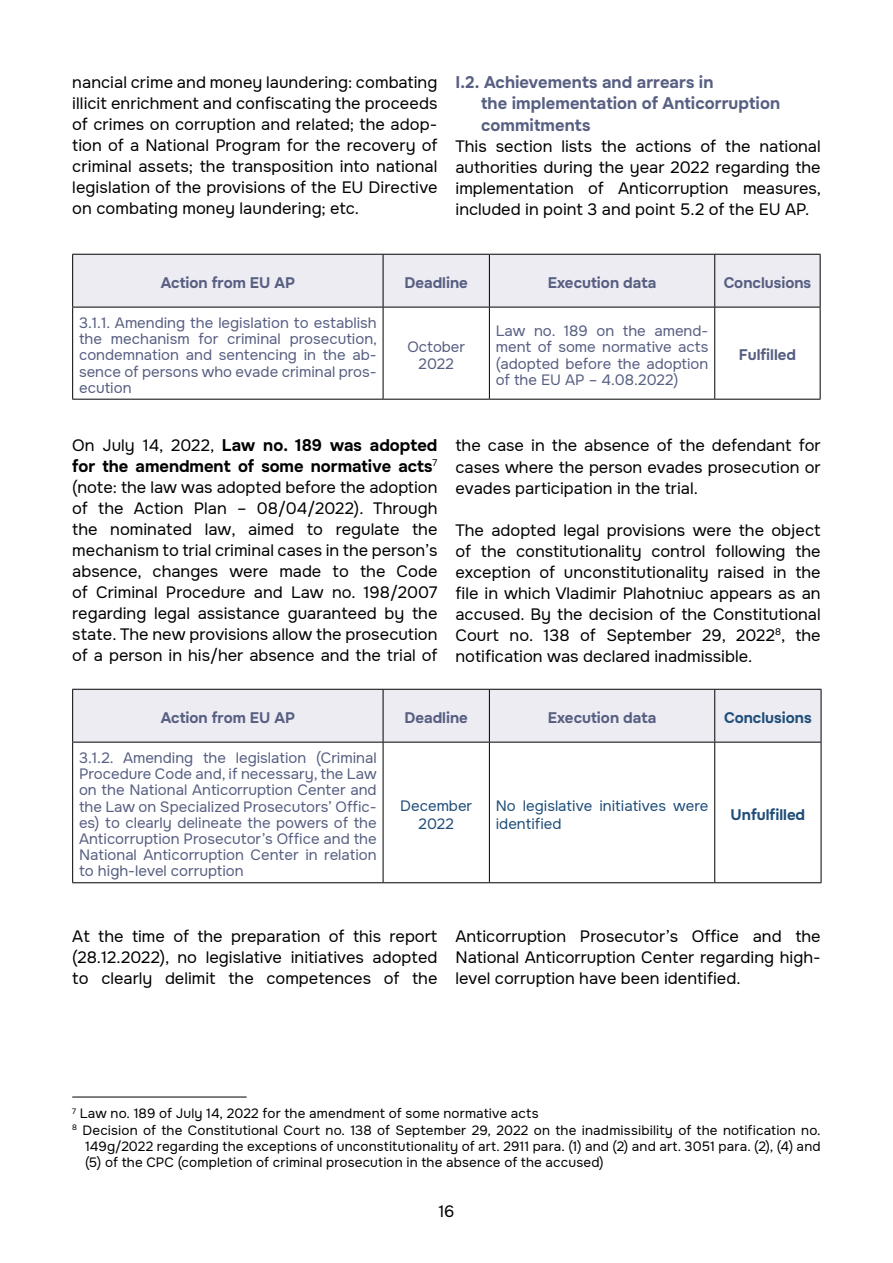
<style>
.page{position:relative;width:893px;height:1263px;background:#fff}
.page>*{position:absolute;margin:0;border:0;box-sizing:border-box;transform-origin:0 0}
.t1{font:16.5px/21px "Onest";color:#000;text-align:justify}
.t2{font:700 16.5px/21.3px "Onest";letter-spacing:.005em;color:#575f82}
.t3{font:15px/16.2px "Onest";color:#575f82;text-align:justify}
.t4{font:700 15px "Onest";color:#575f82}
.t5{font:15px/18px "Onest";color:#1f4e79;text-align:center}
.t6{font:700 15px "Onest";color:#1f4e79}
.t7{font:13.5px "Onest";letter-spacing:.015em;color:#000}
.s1{font-weight:700}
</style>
<div class="page">
<div style="left:73px;top:255px;width:747px;height:52px;background:#edecf2"></div>
<hr style="left:72px;top:254px;width:311px;height:1px;background:#000">
<hr style="left:72px;top:255px;width:1px;height:52px;background:#000">
<hr style="left:383px;top:254px;width:106px;height:1px;background:#000">
<hr style="left:383px;top:255px;width:1px;height:52px;background:#000">
<hr style="left:489px;top:254px;width:226px;height:1px;background:#000">
<hr style="left:489px;top:255px;width:1px;height:52px;background:#000">
<hr style="left:715px;top:254px;width:105px;height:1px;background:#000">
<hr style="left:714px;top:255px;width:1px;height:52px;background:#000">
<hr style="left:820px;top:255px;width:1px;height:52px;background:#000">
<hr style="left:72px;top:307px;width:311px;height:1px;background:#000">
<hr style="left:72px;top:307px;width:1px;height:92px;background:#000">
<hr style="left:383px;top:307px;width:106px;height:1px;background:#000">
<hr style="left:383px;top:307px;width:1px;height:92px;background:#000">
<hr style="left:489px;top:307px;width:226px;height:1px;background:#000">
<hr style="left:489px;top:307px;width:1px;height:92px;background:#000">
<hr style="left:715px;top:307px;width:105px;height:1px;background:#000">
<hr style="left:714px;top:307px;width:1px;height:92px;background:#000">
<hr style="left:820px;top:307px;width:1px;height:92px;background:#000">
<hr style="left:72px;top:399px;width:311px;height:1px;background:#000">
<hr style="left:383px;top:399px;width:106px;height:1px;background:#000">
<hr style="left:489px;top:399px;width:226px;height:1px;background:#000">
<hr style="left:715px;top:399px;width:105px;height:1px;background:#000">
<hr style="left:72px;top:1097px;width:175px;height:1px;background:#000">
<div style="left:73px;top:690px;width:748px;height:52px;background:#edecf2"></div>
<hr style="left:72px;top:689px;width:311px;height:1px;background:#000">
<hr style="left:72px;top:690px;width:1px;height:52px;background:#000">
<hr style="left:383px;top:689px;width:106px;height:1px;background:#000">
<hr style="left:383px;top:690px;width:1px;height:52px;background:#000">
<hr style="left:489px;top:689px;width:226px;height:1px;background:#000">
<hr style="left:489px;top:690px;width:1px;height:52px;background:#000">
<hr style="left:715px;top:689px;width:106px;height:1px;background:#000">
<hr style="left:714px;top:690px;width:1px;height:52px;background:#000">
<hr style="left:821px;top:690px;width:1px;height:52px;background:#000">
<hr style="left:72px;top:742px;width:311px;height:1px;background:#000">
<hr style="left:72px;top:742px;width:1px;height:140px;background:#000">
<hr style="left:383px;top:742px;width:106px;height:1px;background:#000">
<hr style="left:383px;top:742px;width:1px;height:140px;background:#000">
<hr style="left:489px;top:742px;width:226px;height:1px;background:#000">
<hr style="left:489px;top:742px;width:1px;height:140px;background:#000">
<hr style="left:715px;top:742px;width:106px;height:1px;background:#000">
<hr style="left:714px;top:742px;width:1px;height:140px;background:#000">
<hr style="left:821px;top:742px;width:1px;height:140px;background:#000">
<hr style="left:72px;top:882px;width:311px;height:1px;background:#000">
<hr style="left:383px;top:882px;width:106px;height:1px;background:#000">
<hr style="left:489px;top:882px;width:226px;height:1px;background:#000">
<hr style="left:715px;top:882px;width:106px;height:1px;background:#000">
<p class="t1" style="left:72px;top:72px;width:367px">nancial crime and money laundering: combating illicit enrichment and confiscating the proceeds of crimes on corruption and related; the adop&shy;tion of a National Program for the recovery of criminal assets; the transposition into national legislation of the provisions of the EU Directive on combating money laundering; etc.</p>
<p class="t2" style="left:481px;top:72px;width:301px;text-indent:-26px">I.2. Achievements and arrears in<br>the implementation of Anticorruption commitments</p>
<p class="t1" style="left:455px;top:136px;width:367px">This section lists the actions of the national authorities during the year 2022 regarding the implementation of Anticorruption measures, included in point 3 and point 5.2 of the EU AP.</p>
<p class="t4" style="left:161px;top:274px;width:136px">Action from EU AP</p>
<p class="t4" style="left:405px;top:274px;width:65px">Deadline</p>
<p class="t4" style="left:548px;top:274px;width:110px">Execution data</p>
<p class="t4" style="left:724px;top:274px;width:89px">Conclusions</p>
<p class="t3" style="left:79px;top:315px;width:300px">3.1.1. Amending the legislation to establish the mechanism for criminal prosecution, condemnation and sentencing in the ab&shy;sence of persons who evade criminal pros&shy;ecution</p>
<p class="t3" style="left:496px;top:323px;width:214px">Law no. 189 on the amend&shy;ment of some normative acts (adopted before the adoption of the EU AP – 4.08.2022)</p>
<p class="t3" style="left:407px;top:339px;width:59px;text-align:center">October<br>2022</p>
<p class="t4" style="left:739px;top:346px;width:59px">Fulfilled</p>
<p class="t1" style="left:72px;top:435px;width:367px">On July 14, 2022, <span class="s1">Law no. 189 was adopted for the amendment of some normative acts</span><sup>7 </sup>(note: the law was adopted before the adoption of the Action Plan – 08/04/2022). Through the nominated law, aimed to regulate the mechanism to trial criminal cases in the person’s absence, changes were made to the Code of Criminal Procedure and Law no. 198/2007 regarding legal assistance guaranteed by the state. The new provisions allow the prosecution of a person in his/her absence and the trial of</p>
<p class="t1" style="left:455px;top:436px;width:367px">the case in the absence of the defendant for cases where the person evades prosecution or evades participation in the trial.</p>
<p class="t1" style="left:455px;top:520px;width:367px">The adopted legal provisions were the object of the constitutionality control following the exception of unconstitutionality raised in the file in which Vladimir Plahotniuc appears as an accused. By the decision of the Constitutional Court no. 138 of September 29, 2022<sup>8</sup>, the notification was declared inadmissible.</p>
<p class="t4" style="left:161px;top:709px;width:136px">Action from EU AP</p>
<p class="t4" style="left:405px;top:709px;width:65px">Deadline</p>
<p class="t4" style="left:548px;top:709px;width:110px">Execution data</p>
<p class="t6" style="left:724px;top:709px;width:89px">Conclusions</p>
<p class="t3" style="left:79px;top:750px;width:299px">3.1.2. Amending the legislation (Criminal Procedure Code and, if necessary, the Law on the National Anticorruption Center and the Law on Specialized Prosecutors’ Offic&shy;es) to clearly delineate the powers of the Anticorruption Prosecutor’s Office and the National Anticorruption Center in relation to high-level corruption</p>
<p class="t5" style="left:400px;top:797px;width:73px">December<br>2022</p>
<p class="t5" style="left:496px;top:797px;width:214px;text-align:left">No legislative initiatives were identified</p>
<p class="t6" style="left:731px;top:805px;width:76px">Unfulfilled</p>
<p class="t1" style="left:72px;top:926px;width:367px">At the time of the preparation of this report (28.12.2022), no legislative initiatives adopted to clearly delimit the competences of the</p>
<p class="t1" style="left:455px;top:926px;width:367px">Anticorruption Prosecutor’s Office and the National Anticorruption Center regarding high&shy;level corruption have been identified.</p>
<p class="t7" style="left:72px;top:1105px;width:468px"><sup>7</sup> Law no. 189 of July 14, 2022 for the amendment of some normative acts</p>
<p class="t7" style="left:72px;top:1121px;width:750px"><sup>8</sup> Decision of the Constitutional Court no. 138 of September 29, 2022 on the inadmissibility of the notification no.</p>
<p class="t7" style="left:85px;top:1137px;width:737px">149g/2022 regarding the exceptions of unconstitutionality of art. 2911 para. (1) and (2) and art. 3051 para. (2), (4) and</p>
<p class="t7" style="left:85px;top:1154px;width:520px">(5) of the CPC (completion of criminal prosecution in the absence of the accused)</p>
<p class="t1" style="left:438px;top:1201px;width:18px">16</p>
</div>
